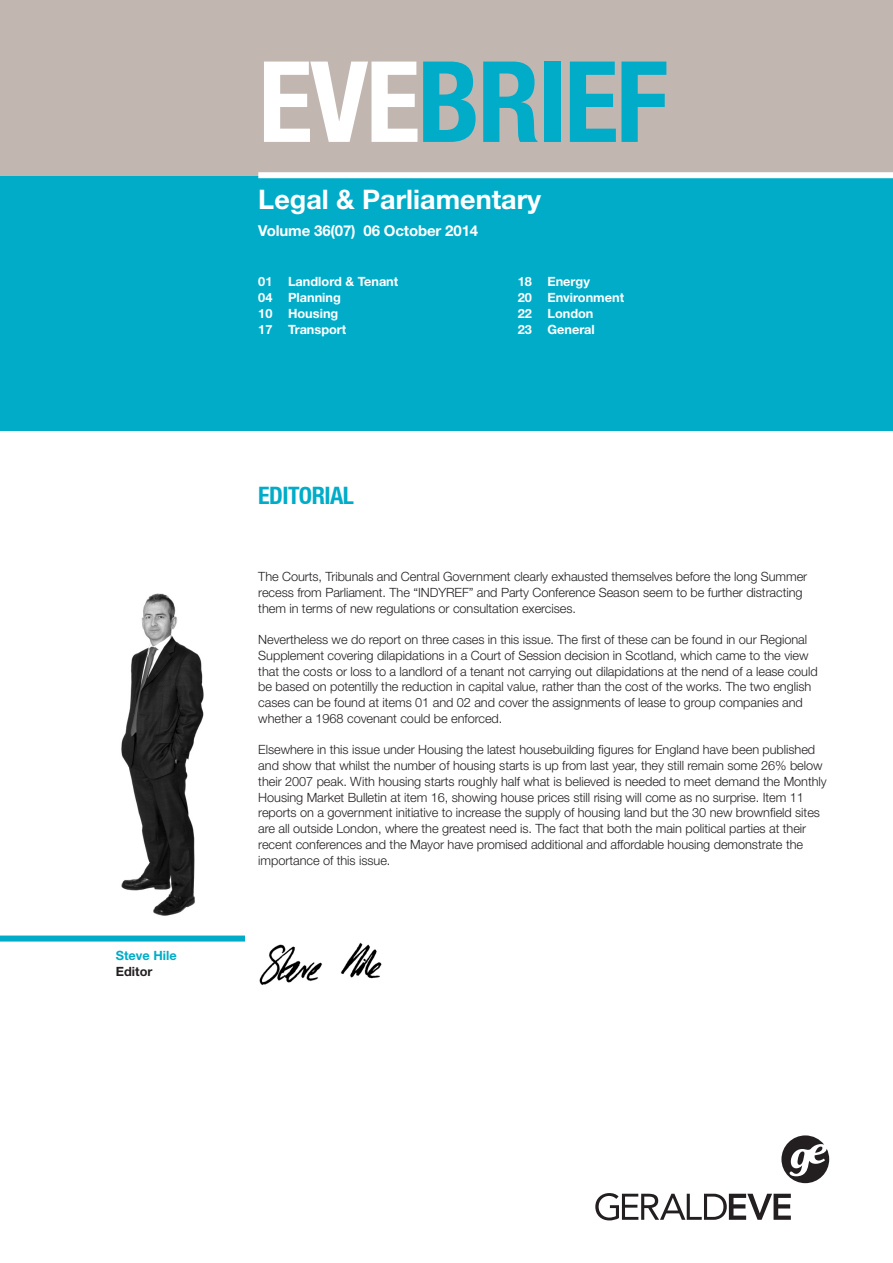
<style>
.page{position:relative;width:893px;height:1263px;background:#fff}
.page>*{position:absolute;margin:0;border:0;box-sizing:border-box;transform-origin:0 0}
.t1{font:700 condensed 112.5px "Helvetica Neue LT";letter-spacing:-.02em;color:#00acc8}
.t2{font:700 27px "Helvetica Neue";color:#fff}
.t3{font:700 condensed 24px "Helvetica Neue LT";letter-spacing:-.025em;color:#00acc8}
.t4{font:700 15px "Helvetica Neue";letter-spacing:-.01em;color:#fff}
.t5{font:300 12.75px/15.8px "Helvetica Neue";letter-spacing:-.005em;color:#231f20}
.t6{font:700 12.75px "Helvetica Neue";color:#fff}
.t7{font:700 12.75px "Helvetica Neue";color:#00acc8}
.t8{font:700 12.75px "Helvetica Neue";color:#231f20}
.s1{color:#fff}
</style>
<div class="page">
<div style="left:0;top:0;width:893px;height:176px;background:#c2b6b1"></div>
<div style="left:0;top:176px;width:893px;height:255px;background:#00acc8"></div>
<div style="left:258px;top:172px;width:635px;height:6px;background:#fff"></div>
<div style="left:0;top:935px;width:246px;height:6px;background:#00acc8"></div>
<svg style="left:781px;top:1135px;width:48px;height:48px"></svg>
<svg style="left:595px;top:1193px;width:196px;height:27px"></svg>
<img style="left:121px;top:593px;width:83px;height:323px">
<img style="left:259px;top:942px;width:123px;height:43px">
<p class="t7" style="left:116px;top:948px;width:62px">Steve Hile</p>
<p class="t8" style="left:116px;top:964px;width:38px">Editor</p>
<p class="t1" style="left:258px;top:34px;width:411px"><span class="s1">EVE</span>BRIEF</p>
<p class="t2" style="left:258px;top:182px;width:284px">Legal &amp; Parliamentary</p>
<p class="t4" style="left:258px;top:221px;width:221px">Volume 36(07) 06 October 2014</p>
<p class="t6" style="left:258px;top:274px;width:142px">01 Landlord &amp; Tenant</p>
<p class="t6" style="left:258px;top:290px;width:84px">04 Planning</p>
<p class="t6" style="left:258px;top:305px;width:82px">10 Housing</p>
<p class="t6" style="left:258px;top:321px;width:90px">17 Transport</p>
<p class="t6" style="left:518px;top:274px;width:74px">18 Energy</p>
<p class="t6" style="left:518px;top:290px;width:108px">20 Environment</p>
<p class="t6" style="left:518px;top:305px;width:77px">22 London</p>
<p class="t6" style="left:518px;top:321px;width:79px">23 General</p>
<p class="t3" style="left:258px;top:480px;width:97px">EDITORIAL</p>
<p class="t5" style="left:258px;top:568px;width:550px">The Courts, Tribunals and Central Government clearly exhausted themselves before the long Summer recess from Parliament. The “INDYREF” and Party Conference Season seem to be further distracting them in terms of new regulations or consultation exercises.</p>
<p class="t5" style="left:258px;top:631px;width:561px">Nevertheless we do report on three cases in this issue. The first of these can be found in our Regional Supplement covering dilapidations in a Court of Session decision in Scotland, which came to the view that the costs or loss to a landlord of a tenant not carrying out dilapidations at the nend of a lease could be based on potentilly the reduction in capital value, rather than the cost of the works. The two english cases can be found at items 01 and 02 and cover the assignments of lease to group companies and whether a 1968 covenant could be enforced.</p>
<p class="t5" style="left:258px;top:742px;width:570px">Elsewhere in this issue under Housing the latest housebuilding figures for England have been published and show that whilst the number of housing starts is up from last year, they still remain some 26% below their 2007 peak. With housing starts roughly half what is believed is needed to meet demand the Monthly Housing Market Bulletin at item 16, showing house prices still rising will come as no surprise. Item 11 reports on a government initiative to increase the supply of housing land but the 30 new brownfield sites are all outside London, where the greatest need is. The fact that both the main political parties at their recent conferences and the Mayor have promised additional and affordable housing demonstrate the importance of this issue.</p>
</div>
